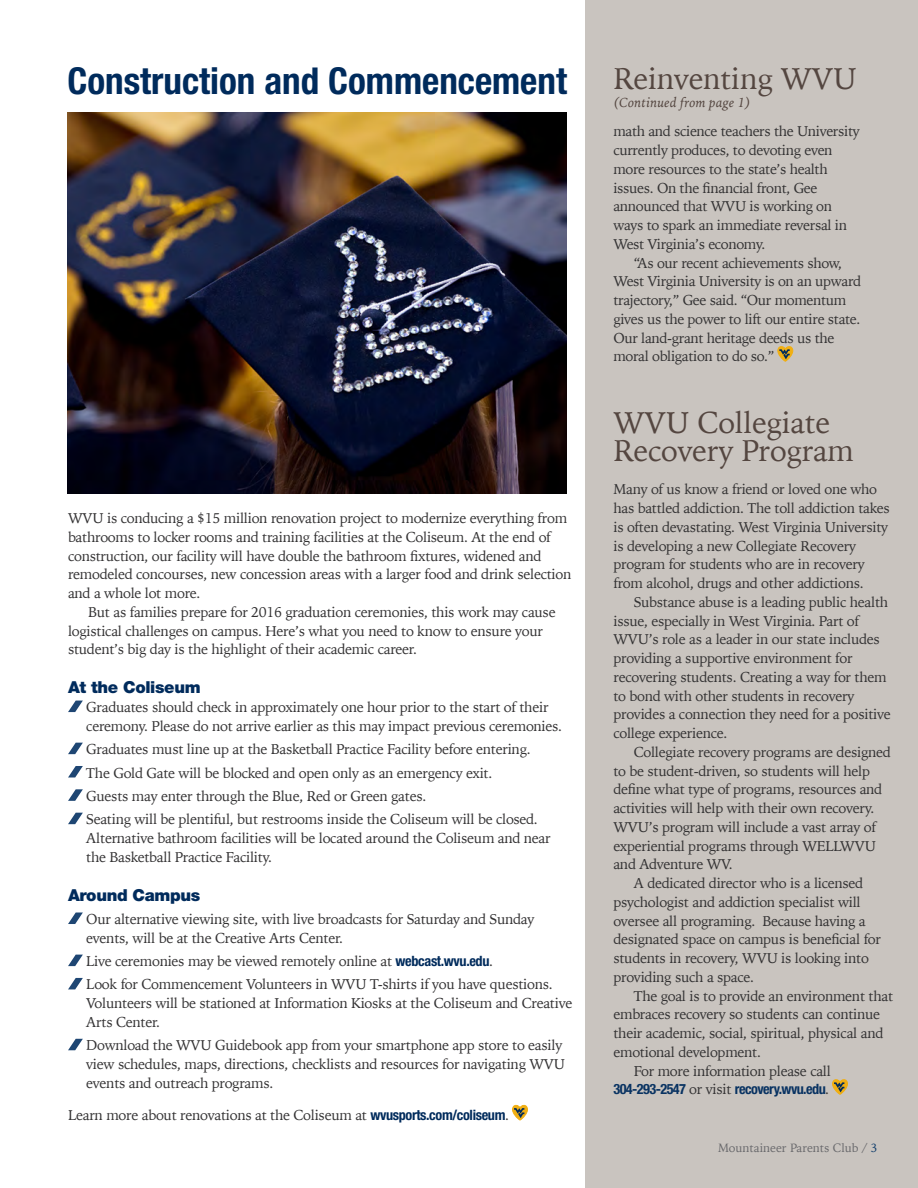
<style>
.page{position:relative;width:918px;height:1188px;background:#fff}
.page>*{position:absolute;margin:0;border:0;box-sizing:border-box;transform-origin:0 0}
.Default{font:700 condensed 37.05px "Helvetica Neue LT Std";color:#002b5c}
.Default-2{font:30px/28.5px "Iowan Old Style";letter-spacing:-.005em;color:#544640}
.t1{font:900 16.5px "Helvetica Neue LT Std";letter-spacing:-.02em;color:#002b5c}
.Default-3{font:14.25px/18.8px "Iowan Old Style";letter-spacing:-.02em;color:#333233}
.Default-4{font:italic 13.5px "Iowan Old Style";letter-spacing:.02em;color:#544640}
.t2{font:12px "Iowan Old Style";color:#69696c}
.s1{font-family:"Helvetica Neue LT Std";font-weight:700;font-stretch:condensed;color:#002b5c}
.s2{font-family:"Helvetica Neue LT Std";font-weight:700;font-stretch:condensed;color:#093362}
.s3{color:#133f6c}
</style>
<div class="page">
<img style="left:68px;top:113px;width:499px;height:380px">
<div style="left:585px;top:0;width:333px;height:1188px;background:#c9c4bf"></div>
<svg style="left:832px;top:1079px;width:16px;height:15px"></svg>
<svg style="left:777px;top:346px;width:16px;height:15px"></svg>
<svg style="left:68px;top:701px;width:15px;height:11px"></svg>
<svg style="left:68px;top:743px;width:15px;height:11px"></svg>
<svg style="left:68px;top:766px;width:15px;height:12px"></svg>
<svg style="left:68px;top:789px;width:15px;height:12px"></svg>
<svg style="left:68px;top:813px;width:15px;height:11px"></svg>
<svg style="left:68px;top:913px;width:15px;height:11px"></svg>
<svg style="left:68px;top:955px;width:15px;height:11px"></svg>
<svg style="left:68px;top:978px;width:15px;height:11px"></svg>
<svg style="left:68px;top:1039px;width:15px;height:11px"></svg>
<svg style="left:512px;top:1105px;width:16px;height:15px"></svg>
<p class="Default" style="left:68px;top:58px;width:501px">Construction and Commencement</p>
<p class="Default-3" style="left:68px;top:508px;width:505px">WVU is conducing a $15 million renovation project to modernize everything from bathrooms to locker rooms and training facilities at the Coliseum. At the end of construction, our facility will have double the bathroom fixtures, widened and remodeled concourses, new concession areas with a larger food and drink selection and a whole lot more.</p>
<p class="Default-3" style="left:68px;top:602px;width:489px;text-indent:20px">But as families prepare for 2016 graduation ceremonies, this work may cause logistical challenges on campus. Here’s what you need to know to ensure your student’s big day is the highlight of their academic career.</p>
<p class="t1" style="left:68px;top:678px;width:134px">At the Coliseum</p>
<p class="Default-3" style="left:86px;top:697px;width:477px">Graduates should check in approximately one hour prior to the start of their ceremony. Please do not arrive earlier as this may impact previous ceremonies.</p>
<p class="Default-3" style="left:86px;top:739px;width:446px">Graduates must line up at the Basketball Practice Facility before entering.</p>
<p class="Default-3" style="left:86px;top:763px;width:408px">The Gold Gate will be blocked and open only as an emergency exit.</p>
<p class="Default-3" style="left:86px;top:786px;width:342px">Guests may enter through the Blue, Red or Green gates.</p>
<p class="Default-3" style="left:86px;top:809px;width:466px">Seating will be plentiful, but restrooms inside the Coliseum will be closed.<br>Alternative bathroom facilities will be located around the Coliseum and near the Basketball Practice Facility.</p>
<p class="t1" style="left:68px;top:885px;width:134px">Around Campus</p>
<p class="Default-3" style="left:86px;top:909px;width:450px">Our alternative viewing site, with live broadcasts for Saturday and Sunday events, will be at the Creative Arts Center.</p>
<p class="Default-3" style="left:86px;top:951px;width:408px">Live ceremonies may be viewed remotely online at <span class="s1">webcast.wvu.edu</span>.</p>
<p class="Default-3" style="left:86px;top:974px;width:488px">Look for Commencement Volunteers in WVU T-shirts if you have questions.<br>Volunteers will be stationed at Information Kiosks at the Coliseum and Creative<br>Arts Center.</p>
<p class="Default-3" style="left:86px;top:1035px;width:480px">Download the WVU Guidebook app from your smartphone app store to easily view schedules, maps, directions, checklists and resources for navigating WVU events and outreach programs.</p>
<p class="Default-3" style="left:68px;top:1105px;width:443px">Learn more about renovations at the Coliseum at <span class="s1">wvusports.com/coliseum</span>.</p>
<p class="Default-2" style="left:613px;top:63px;width:245px">Reinventing WVU</p>
<p class="Default-4" style="left:613px;top:90px;width:139px">(Continued from page 1)</p>
<p class="Default-3" style="left:613px;top:121px;width:248px">math and science teachers the University currently produces, to devoting even more resources to the state’s health issues. On the financial front, Gee announced that WVU is working on ways to spark an immediate reversal in West Virginia’s economy.</p>
<p class="Default-3" style="left:613px;top:253px;width:249px;text-indent:20px">“As our recent achievements show, West Virginia University is on an upward trajectory,” Gee said. “Our momentum gives us the power to lift our entire state.<br>Our land-grant heritage deeds us the moral obligation to do so.”</p>
<p class="Default-2" style="left:613px;top:407px;width:242px">WVU Collegiate<br>Recovery Program</p>
<p class="Default-3" style="left:613px;top:479px;width:278px">Many of us know a friend or loved one who has battled addiction. The toll addiction takes is often devastating. West Virginia University is developing a new Collegiate Recovery program for students who are in recovery from alcohol, drugs and other addictions.</p>
<p class="Default-3" style="left:613px;top:592px;width:279px;text-indent:20px">Substance abuse is a leading public health issue, especially in West Virginia. Part of WVU’s role as a leader in our state includes providing a supportive environment for recovering students. Creating a way for them to bond with other students in recovery provides a connection they need for a positive college experience.</p>
<p class="Default-3" style="left:613px;top:742px;width:279px;text-indent:20px">Collegiate recovery programs are designed to be student-driven, so students will help define what type of programs, resources and activities will help with their own recovery.<br>WVU’s program will include a vast array of experiential programs through WELLWVU and Adventure WV.</p>
<p class="Default-3" style="left:613px;top:873px;width:269px;text-indent:20px">A dedicated director who is a licensed psychologist and addiction specialist will oversee all programing. Because having a designated space on campus is beneficial for students in recovery, WVU is looking into providing such a space.</p>
<p class="Default-3" style="left:613px;top:986px;width:281px;text-indent:20px">The goal is to provide an environment that embraces recovery so students can continue their academic, social, spiritual, physical and emotional development.</p>
<p class="Default-3" style="left:613px;top:1061px;width:219px;text-align:right">For more information please call<br><span class="s2">304-293-2547</span> or visit <span class="s2">recovery.wvu.edu</span>.</p>
<p class="t2" style="left:718px;top:1137px;width:161px">Mountaineer Parents Club / <span class="s3">3</span></p>
</div>
